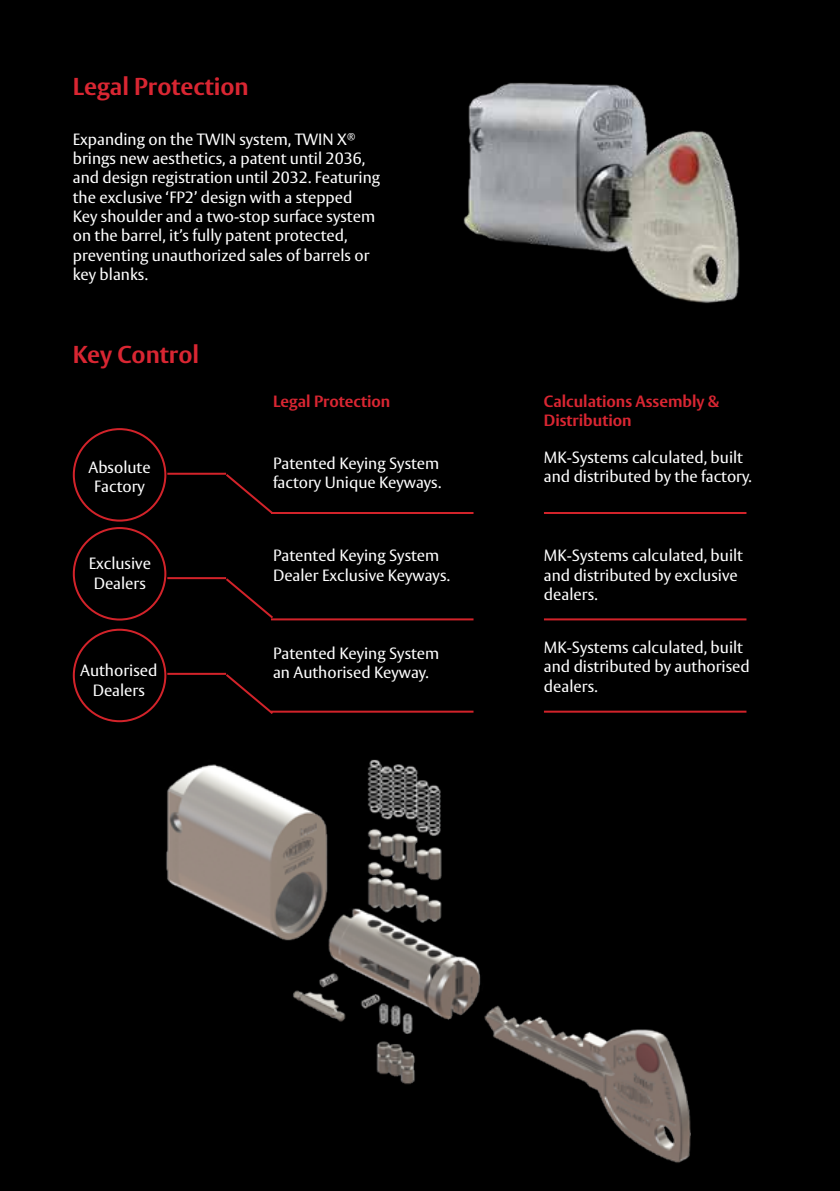
<style>
.page{position:relative;width:840px;height:1191px;background:#fff}
.page>*{position:absolute;margin:0;border:0;box-sizing:border-box;transform-origin:0 0}
.t1{font:700 24.2px "ASSA Vesta";color:#d92632}
.t2{font:16.2px/19.4px "ASSA Vesta";color:#fff}
.t3{font:700 16.2px/19.4px "ASSA Vesta";color:#d92632}
</style>
<div class="page">
<div style="left:0;top:0;width:839px;height:1191px;background:#000"></div>
<img style="left:166px;top:759px;width:525px;height:404px">
<img style="left:463px;top:82px;width:277px;height:221px">
<hr style="left:167px;top:473px;width:59px;height:2px;background:#d2232a">
<hr style="left:167px;top:577px;width:59px;height:2px;background:#d2232a">
<hr style="left:167px;top:673px;width:59px;height:2px;background:#d2232a">
<svg style="left:223px;top:472px;width:50px;height:42px"></svg>
<svg style="left:223px;top:577px;width:50px;height:41px"></svg>
<svg style="left:223px;top:672px;width:52px;height:42px"></svg>
<hr style="left:271px;top:512px;width:202px;height:2px;background:#d2232a">
<hr style="left:271px;top:618px;width:202px;height:2px;background:#d2232a">
<hr style="left:271px;top:710px;width:202px;height:2px;background:#d2232a">
<hr style="left:543px;top:512px;width:203px;height:2px;background:#d2232a">
<hr style="left:543px;top:618px;width:203px;height:2px;background:#d2232a">
<hr style="left:543px;top:710px;width:203px;height:2px;background:#d2232a">
<div style="left:73px;top:428px;width:93px;height:93px;border:2px solid #d2232a;border-radius:50%"></div>
<div style="left:73px;top:527px;width:93px;height:93px;border:2px solid #d2232a;border-radius:50%"></div>
<div style="left:73px;top:628px;width:93px;height:94px;border:2px solid #d2232a;border-radius:50%"></div>
<h1 class="t1" style="left:73px;top:71px;width:177px">Legal Protection</h1>
<p class="t2" style="left:73px;top:130px;width:309px">Expanding on the TWIN system, TWIN X<sup>® </sup>brings new aesthetics, a patent until 2036, and design registration until 2032. Featuring the exclusive ‘FP2’ design with a stepped Key shoulder and a two-stop surface system on the barrel, it’s fully patent protected, preventing unauthorized sales of barrels or key blanks.</p>
<h1 class="t1" style="left:73px;top:340px;width:128px">Key Control</h1>
<p class="t2" style="left:88px;top:458px;width:64px;text-align:center">Absolute<br>Factory</p>
<p class="t2" style="left:89px;top:554px;width:64px;text-align:center">Exclusive<br>Dealers</p>
<p class="t2" style="left:80px;top:661px;width:79px;text-align:center">Authorised<br>Dealers</p>
<p class="t3" style="left:273px;top:392px;width:119px">Legal Protection</p>
<p class="t3" style="left:543px;top:392px;width:177px">Calculations Assembly &amp;<br>Distribution</p>
<p class="t2" style="left:273px;top:454px;width:170px">Patented Keying System factory Unique Keyways.</p>
<p class="t2" style="left:543px;top:448px;width:209px">MK-Systems calculated, built and distributed by the factory.</p>
<p class="t2" style="left:273px;top:546px;width:178px">Patented Keying System<br>Dealer Exclusive Keyways.</p>
<p class="t2" style="left:543px;top:546px;width:200px">MK-Systems calculated, built and distributed by exclusive dealers.</p>
<p class="t2" style="left:273px;top:644px;width:168px">Patented Keying System an Authorised Keyway.</p>
<p class="t2" style="left:543px;top:638px;width:207px">MK-Systems calculated, built and distributed by authorised dealers.</p>
</div>
